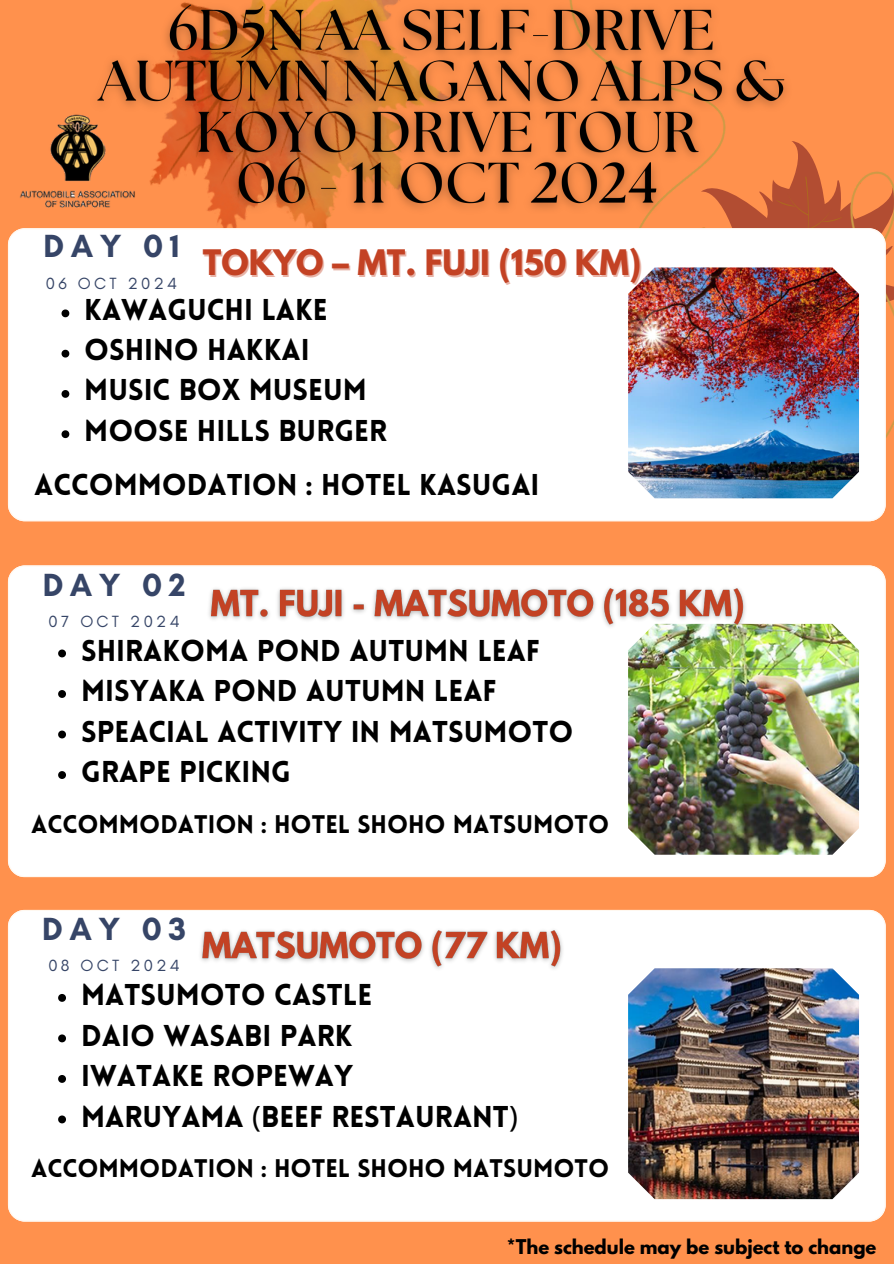
<style>
.page{position:relative;width:894px;height:1264px;background:#fff}
.page>*{position:absolute;margin:0;border:0;box-sizing:border-box;transform-origin:0 0}
.t1{font:700 32.7px "Glacial Indifference";letter-spacing:.2em;color:#364567}
.t2{font:700 31.2px "League Spartan";color:#c34224}
.t3{font:900 29.4px "Lovelo";color:#000}
.t4{font:900 24.9px "Lovelo";color:#000}
.t5{font:700 18px "League Spartan";color:#000}
.t6{font:16.5px "Glacial Indifference";letter-spacing:.2em;color:#364567}
.s1{font-family:"Noto Sans";font-weight:400}
</style>
<div class="page">
<div style="left:0;top:0;width:893px;height:1263px;background:#ff914d"></div>
<img style="left:639px;top:144px;width:254px;height:334px">
<img style="left:97px;top:0;width:703px;height:221px">
<div style="left:8px;top:228px;width:876px;height:293px;background:#fff"></div>
<img style="left:628px;top:267px;width:230px;height:231px">
<div style="left:8px;top:565px;width:876px;height:312px;background:#fff"></div>
<img style="left:628px;top:624px;width:230px;height:230px">
<img style="left:195px;top:581px;width:557px;height:53px">
<svg style="left:58px;top:649px;width:8px;height:8px"></svg>
<svg style="left:58px;top:690px;width:8px;height:8px"></svg>
<svg style="left:58px;top:730px;width:8px;height:8px"></svg>
<svg style="left:58px;top:771px;width:8px;height:8px"></svg>
<svg style="left:61px;top:309px;width:8px;height:8px"></svg>
<svg style="left:61px;top:350px;width:8px;height:7px"></svg>
<svg style="left:61px;top:390px;width:8px;height:8px"></svg>
<svg style="left:61px;top:430px;width:8px;height:8px"></svg>
<div style="left:8px;top:909px;width:876px;height:312px;background:#fff"></div>
<img style="left:628px;top:968px;width:230px;height:231px">
<img style="left:195px;top:922px;width:374px;height:54px">
<svg style="left:58px;top:993px;width:8px;height:8px"></svg>
<svg style="left:58px;top:1034px;width:8px;height:8px"></svg>
<svg style="left:58px;top:1074px;width:8px;height:8px"></svg>
<svg style="left:58px;top:1115px;width:8px;height:8px"></svg>
<img style="left:20px;top:113px;width:116px;height:99px">
<p class="t1" style="left:44px;top:226px;width:137px">DAY 01</p>
<p class="t6" style="left:46px;top:273px;width:133px">06 OCT 2024</p>
<p class="t2" style="left:203px;top:247px;width:440px">TOKYO – MT. FUJI (150 KM)</p>
<p class="t3" style="left:84px;top:298px;width:245px">KAWAGUCHI LAKE</p>
<h4 class="t3" style="left:84px;top:338px;width:227px">OSHINO HAKKAI</h4>
<p class="t3" style="left:84px;top:378px;width:284px">MUSIC BOX MUSEUM</p>
<p class="t3" style="left:84px;top:418px;width:304px">MOOSE HILLS BURGER</p>
<p class="t3" style="left:34px;top:473px;width:506px">ACCOMMODATION : HOTEL KASUGAI</p>
<h2 class="t1" style="left:43px;top:565px;width:144px">DAY 02</h2>
<p class="t6" style="left:49px;top:611px;width:132px">07 OCT 2024</p>
<p class="t3" style="left:81px;top:638px;width:460px">SHIRAKOMA POND AUTUMN LEAF</p>
<h4 class="t3" style="left:81px;top:679px;width:417px">MISYAKA POND AUTUMN LEAF</h4>
<p class="t3" style="left:81px;top:719px;width:493px">SPEACIAL ACTIVITY IN MATSUMOTO</p>
<p class="t3" style="left:81px;top:760px;width:211px">GRAPE PICKING</p>
<p class="t4" style="left:31px;top:814px;width:579px">ACCOMMODATION : HOTEL SHOHO MATSUMOTO</p>
<h2 class="t1" style="left:42px;top:909px;width:145px">DAY 03</h2>
<p class="t6" style="left:48px;top:955px;width:133px">08 OCT 2024</p>
<p class="t3" style="left:81px;top:983px;width:292px">MATSUMOTO CASTLE</p>
<h4 class="t3" style="left:81px;top:1023px;width:273px">DAIO WASABI PARK</h4>
<p class="t3" style="left:81px;top:1064px;width:273px">IWATAKE ROPEWAY</p>
<p class="t3" style="left:81px;top:1104px;width:438px">MARUYAMA <span class="s1">(</span>BEEF RESTAURANT<span class="s1">)</span></p>
<p class="t4" style="left:31px;top:1158px;width:579px">ACCOMMODATION : HOTEL SHOHO MATSUMOTO</p>
<h4 class="t5" style="left:507px;top:1237px;width:371px">*The schedule may be subject to change</h4>
</div>
